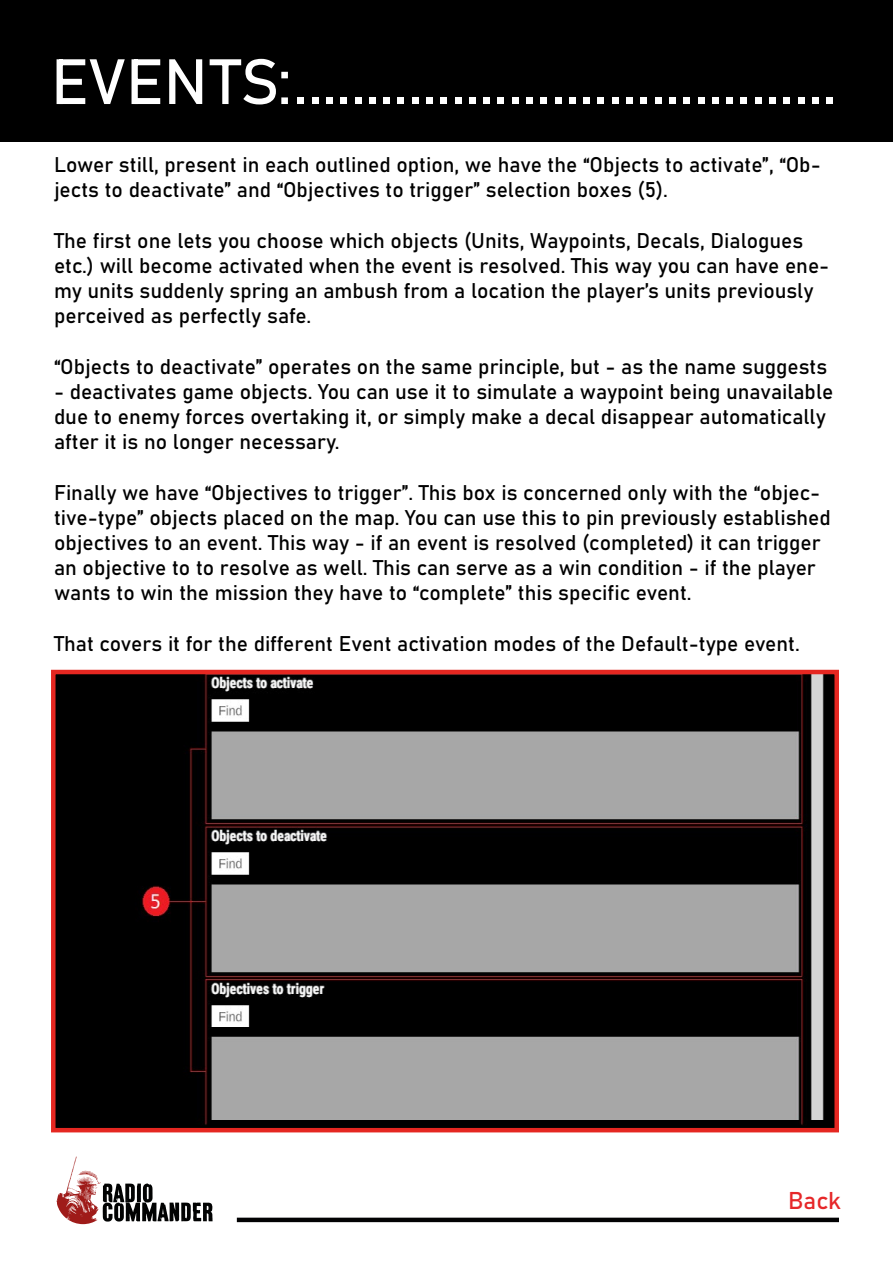
<style>
.page{position:relative;width:893px;height:1263px;background:#fff}
.page>*{position:absolute;margin:0;border:0;box-sizing:border-box;transform-origin:0 0}
.t1{font:63px "Bahnschrift";color:#fff}
.t2{font:24px "Bahnschrift";color:#e62729}
.t3{font:21px/25.2px "Bahnschrift";color:#000}
</style>
<div class="page">
<div style="left:0;top:0;width:893px;height:142px;background:#000"></div>
<img style="left:56px;top:675px;width:778px;height:452px">
<div style="left:51px;top:670px;width:788px;height:462px;border:4px solid #e52721"></div>
<svg style="left:56px;top:1157px;width:157px;height:67px"></svg>
<div style="left:237px;top:1217px;width:602px;height:5px;background:#020203"></div>
<h1 class="t1" style="left:51px;top:42px;width:787px">EVENTS:......................................</h1>
<p class="t3" style="left:54px;top:152px;width:768px">Lower still, present in each outlined option, we have the “Objects to activate”, “Ob&shy;jects to deactivate” and “Objectives to trigger” selection boxes (5).</p>
<p class="t3" style="left:54px;top:227px;width:777px">The first one lets you choose which objects (Units, Waypoints, Decals, Dialogues etc.) will become activated when the event is resolved. This way you can have ene&shy;my units suddenly spring an ambush from a location the player’s units previously perceived as perfectly safe.</p>
<p class="t3" style="left:54px;top:353px;width:775px">“Objects to deactivate” operates on the same principle, but - as the name suggests</p>
<p class="t3" style="left:54px;top:379px;width:781px">- deactivates game objects. You can use it to simulate a waypoint being unavailable due to enemy forces overtaking it, or simply make a decal disappear automatically after it is no longer necessary.</p>
<p class="t3" style="left:54px;top:479px;width:778px">Finally we have “Objectives to trigger”. This box is concerned only with the “objec&shy;tive-type” objects placed on the map. You can use this to pin previously established objectives to an event. This way - if an event is resolved (completed) it can trigger an objective to to resolve as well. This can serve as a win condition - if the player wants to win the mission they have to “complete” this specific event.</p>
<p class="t3" style="left:54px;top:631px;width:747px">That covers it for the different Event activation modes of the Default-type event.</p>
<p class="t2" style="left:788px;top:1186px;width:54px">Back</p>
</div>
